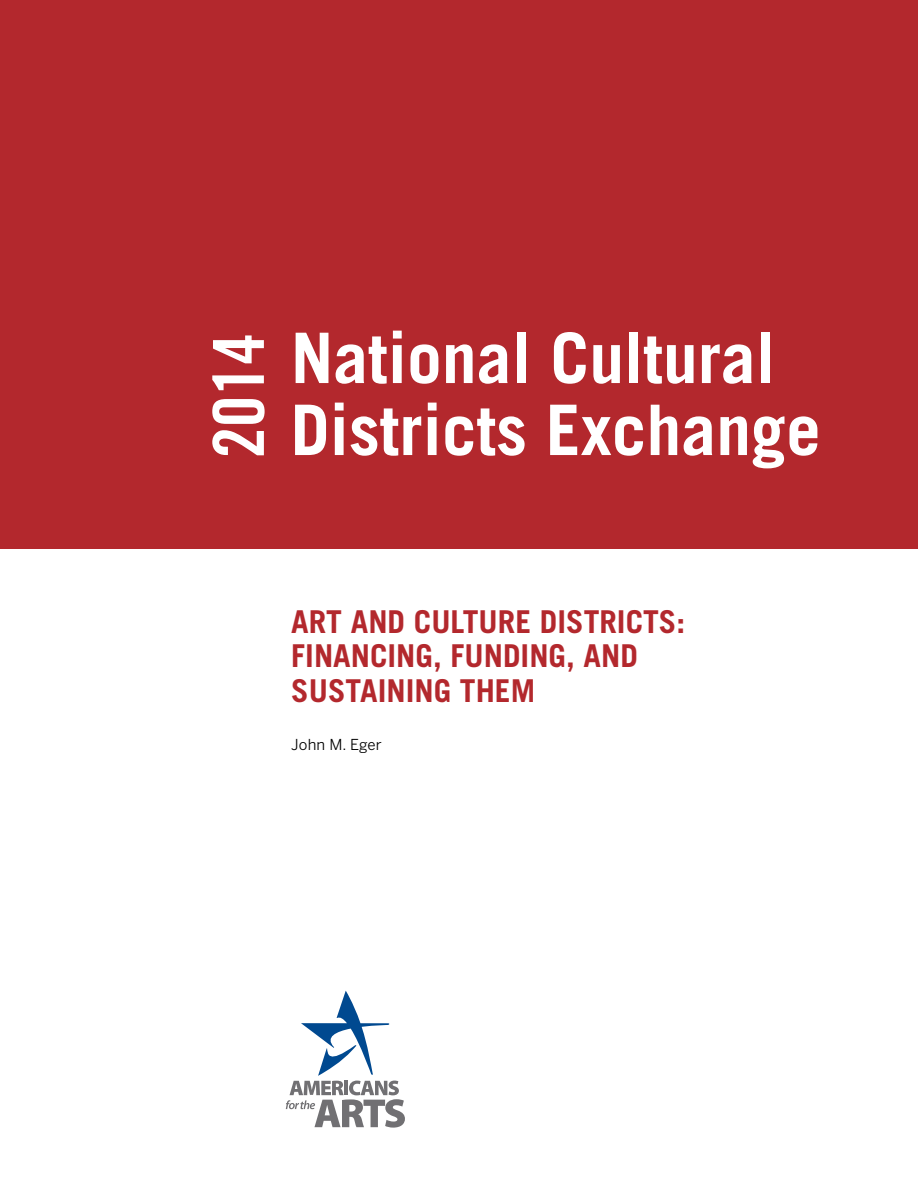
<style>
.page{position:relative;width:918px;height:1188px;background:#fff}
.page>*{position:absolute;margin:0;border:0;box-sizing:border-box;transform-origin:0 0}
.t1{font:70.5px "Trade Gothic LT Std Bd Cn 20";color:#fff}
.t2{font:700 69.75px "Trade Gothic LT Std";color:#fff}
.t3{font:700 31.5px/34.5px "Trade Gothic LT Std";color:#b3282d}
.t4{font:15px "Benton Sans";letter-spacing:.01em;color:#000}
</style>
<div class="page">
<div style="left:0;top:0;width:918px;height:549px;background:#b3282d"></div>
<svg style="left:286px;top:991px;width:119px;height:137px"></svg>
<h1 class="t1" style="left:196px;top:458px;width:127px;rotate:-90deg">2014</h1>
<h2 class="t2" style="left:291px;top:315px;width:486px">National Cultural</h2>
<h2 class="t2" style="left:291px;top:387px;width:532px">Districts Exchange</h2>
<p class="t3" style="left:291px;top:604px;width:395px">ART AND CULTURE DISTRICTS:<br>FINANCING, FUNDING, AND<br>SUSTAINING THEM</p>
<p class="t4" style="left:291px;top:735px;width:92px">John M. Eger</p>
</div>
